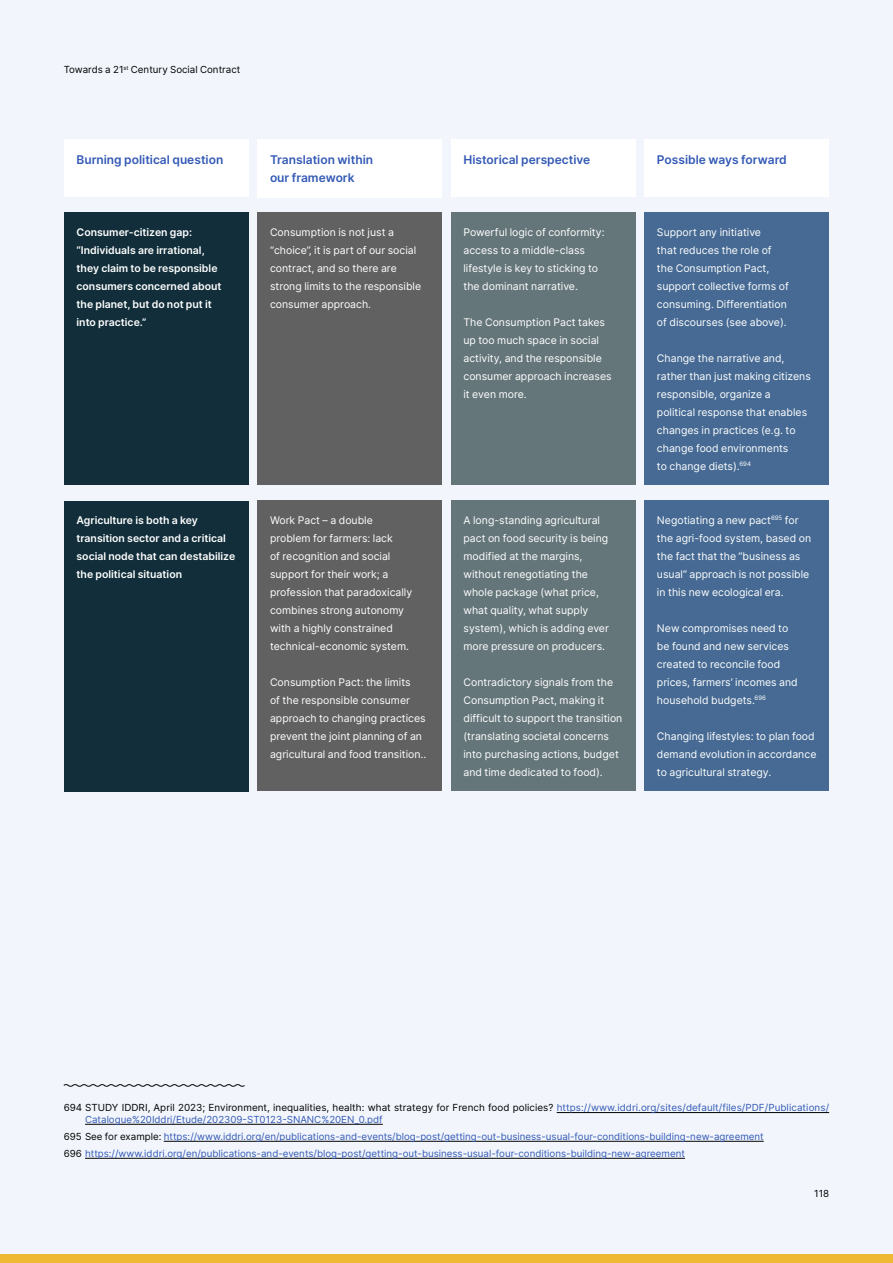
<style>
.page{position:relative;width:893px;height:1263px;background:#fff}
.page>*{position:absolute;margin:0;border:0;box-sizing:border-box;transform-origin:0 0}
.t1{font:600 12px/18px "Inter";color:#3359b5}
.t2{font:10.5px/18px "Inter";color:#fff}
.t3{font:600 10.5px/18px "Inter";color:#fff}
.t4{font:9.75px/11.7px "Inter";color:#3359b5}
.t5{font:9.75px "Inter";color:#000}
.s1{color:#000}
</style>
<div class="page">
<div style="left:0;top:0;width:893px;height:1259px;background:#f2f6fc"></div>
<div style="left:0;top:1254px;width:893px;height:9px;background:#efb933"></div>
<div style="left:64px;top:139px;width:185px;height:58px;background:#fff"></div>
<svg style="left:63px;top:1084px;width:182px;height:3px"></svg>
<hr style="left:557px;top:1112px;width:272px;height:1px;background:#000">
<hr style="left:85px;top:1124px;width:298px;height:1px;background:#000">
<hr style="left:164px;top:1141px;width:600px;height:1px;background:#000">
<hr style="left:85px;top:1158px;width:600px;height:1px;background:#000">
<div style="left:257px;top:139px;width:185px;height:58px;background:#fff"></div>
<div style="left:451px;top:139px;width:185px;height:58px;background:#fff"></div>
<div style="left:644px;top:139px;width:185px;height:58px;background:#fff"></div>
<div style="left:64px;top:213px;width:185px;height:272px;background:#112e3a"></div>
<div style="left:257px;top:213px;width:185px;height:272px;background:#626161"></div>
<div style="left:451px;top:213px;width:185px;height:272px;background:#65767b"></div>
<div style="left:644px;top:213px;width:185px;height:128px;background:#466a93"></div>
<div style="left:644px;top:339px;width:185px;height:146px;background:#466a93"></div>
<div style="left:64px;top:501px;width:185px;height:290px;background:#112e3a"></div>
<div style="left:257px;top:501px;width:185px;height:290px;background:#626161"></div>
<div style="left:451px;top:501px;width:185px;height:290px;background:#65767b"></div>
<div style="left:644px;top:501px;width:185px;height:110px;background:#466a93"></div>
<div style="left:644px;top:609px;width:185px;height:110px;background:#466a93"></div>
<div style="left:644px;top:717px;width:185px;height:74px;background:#466a93"></div>
<p class="t5" style="left:64px;top:63px;width:178px">Towards a 21<sup>st</sup> Century Social Contract</p>
<p class="t1" style="left:77px;top:150px;width:148px">Burning political question</p>
<p class="t1" style="left:270px;top:150px;width:105px">Translation within our framework</p>
<p class="t1" style="left:463px;top:150px;width:128px">Historical perspective</p>
<p class="t1" style="left:657px;top:150px;width:131px">Possible ways forward</p>
<p class="t3" style="left:77px;top:223px;width:146px">Consumer-citizen gap: “Individuals are irrational, they claim to be responsible consumers concerned about the planet, but do not put it into practice.”</p>
<p class="t2" style="left:270px;top:223px;width:153px">Consumption is not just a “choice”, it is part of our social contract, and so there are strong limits to the responsible consumer approach.</p>
<p class="t2" style="left:463px;top:223px;width:143px">Powerful logic of conformity: access to a middle-class lifestyle is key to sticking to the dominant narrative.</p>
<p class="t2" style="left:463px;top:313px;width:150px">The Consumption Pact takes up too much space in social activity, and the responsible consumer approach increases it even more.</p>
<p class="t3" style="left:77px;top:511px;width:160px">Agriculture is both a key transition sector and a critical social node that can destabilize the political situation</p>
<p class="t2" style="left:270px;top:511px;width:144px">Work Pact – a double problem for farmers: lack<br>of recognition and social support for their work; a profession that paradoxically combines strong autonomy with a highly constrained technical-economic system.</p>
<p class="t2" style="left:270px;top:672px;width:158px">Consumption Pact: the limits<br>of the responsible consumer approach to changing practices prevent the joint planning of an agricultural and food transition..</p>
<p class="t2" style="left:463px;top:511px;width:147px">A long-standing agricultural pact on food security is being modified at the margins, without renegotiating the whole package (what price, what quality, what supply system), which is adding ever more pressure on producers.</p>
<p class="t2" style="left:463px;top:672px;width:160px">Contradictory signals from the<br>Consumption Pact, making it difficult to support the transition (translating societal concerns into purchasing actions, budget and time dedicated to food).</p>
<p class="t2" style="left:657px;top:223px;width:133px">Support any initiative<br>that reduces the role of the Consumption Pact, support collective forms of consuming. Differentiation of discourses (see above).</p>
<p class="t2" style="left:657px;top:349px;width:155px">Change the narrative and, rather than just making citizens responsible, organize a political response that enables changes in practices (e.g. to change food environments<br>to change diets).<sup>694</sup></p>
<p class="t2" style="left:657px;top:511px;width:156px">Negotiating a new pact<sup>695</sup> for the agri-food system, based on the fact that the “business as usual” approach is not possible in this new ecological era.</p>
<p class="t2" style="left:657px;top:619px;width:142px">New compromises need to be found and new services created to reconcile food prices, farmers’ incomes and household budgets.<sup>696</sup></p>
<p class="t2" style="left:657px;top:727px;width:161px">Changing lifestyles: to plan food demand evolution in accordance to agricultural strategy.</p>
<p class="t4" style="left:85px;top:1101px;width:746px;text-indent:-21px"><span class="s1">694 STUDY IDDRI, April 2023; Environment, inequalities, health: what strategy for French food policies?</span> https://www.iddri.org/sites/default/files/PDF/Publications/<br>Catalogue%20Iddri/Etude/202309-ST0123-SNANC%20EN_0.pdf</p>
<p class="t4" style="left:64px;top:1127px;width:701px;line-height:17px"><span class="s1">695 See for example:</span> https://www.iddri.org/en/publications-and-events/blog-post/getting-out-business-usual-four-conditions-building-new-agreement<br><span class="s1">696</span> https://www.iddri.org/en/publications-and-events/blog-post/getting-out-business-usual-four-conditions-building-new-agreement</p>
<p class="t5" style="left:814px;top:1186px;width:17px">118</p>
</div>
